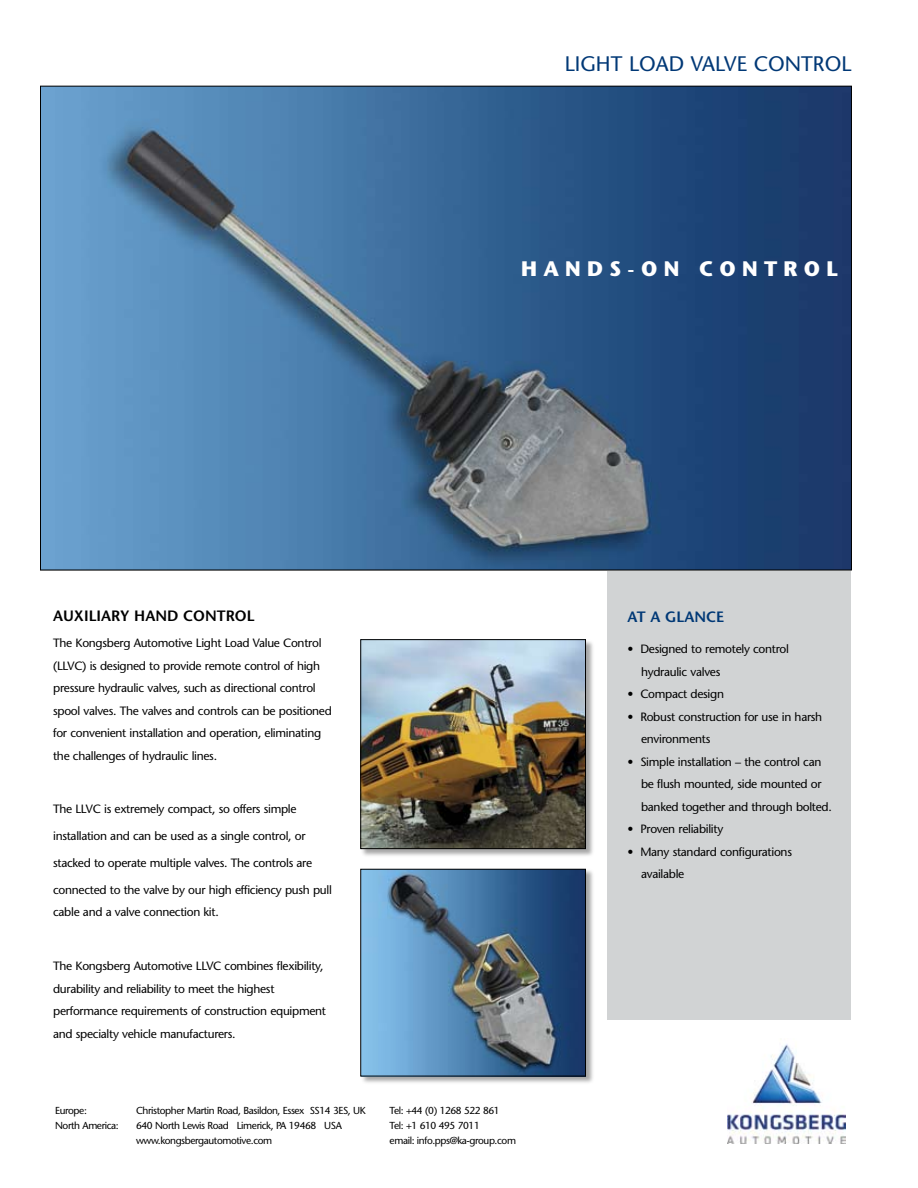
<style>
.page{position:relative;width:918px;height:1188px;background:#fff}
.page>*{position:absolute;margin:0;border:0;box-sizing:border-box;transform-origin:0 0}
.t1{font:500 21px "Stone Sans Std";color:#003876}
.t2{font:700 21px "Stone Sans Std";letter-spacing:.3em;color:#fff}
.t3{font:600 15px "Stone Sans Std";color:#000}
.t4{font:600 15px "Stone Sans Std";color:#003876}
.t5{font:500 12px/22.5px "Stone Sans Std";letter-spacing:-.025em;color:#000}
.t6{font:500 10.2px "Stone Sans Std";letter-spacing:-.04em;color:#000}
</style>
<div class="page">
<img style="left:42px;top:88px;width:807px;height:480px">
<div style="left:608px;top:571px;width:243px;height:448px;background:#d1d3d4"></div>
<div style="left:359px;top:638px;width:236px;height:221px;background:#000;opacity:.35"></div>
<img style="left:362px;top:641px;width:222px;height:206px">
<div style="left:360px;top:639px;width:226px;height:210px;border:1px solid #000"></div>
<div style="left:359px;top:868px;width:236px;height:218px;background:#000;opacity:.35"></div>
<img style="left:362px;top:871px;width:222px;height:203px">
<div style="left:360px;top:869px;width:226px;height:207px;border:1px solid #000"></div>
<img style="left:728px;top:1044px;width:117px;height:99px">
<h1 class="t1" style="left:565px;top:51px;width:139px">light load valv</h1>
<h1 class="t1" style="left:737px;top:51px;width:111px">e control</h1>
<p class="t3" style="left:53px;top:606px;width:203px">AUXILIARY HAND CONTROL</p>
<p class="t5" style="left:53px;top:632px;width:280px">The Kongsberg Automotive Light Load Value Control (LLVC) is designed to provide remote control of high pressure hydraulic valves, such as directional control spool valves. The valves and controls can be positioned for convenient installation and operation, eliminating the challenges of hydraulic lines.</p>
<p class="t5" style="left:53px;top:798px;width:245px">The LLVC is extremely compact, so offers simple</p>
<p class="t5" style="left:53px;top:825px;width:254px">installation and can be used as a single control, or</p>
<p class="t5" style="left:53px;top:852px;width:261px">stacked to operate multiple valves. The controls are</p>
<p class="t5" style="left:53px;top:879px;width:280px">connected to the valve by our high efficiency push pull cable and a valve connection kit.</p>
<p class="t5" style="left:53px;top:955px;width:274px">The Kongsberg Automotive LLVC combines flexibility, durability and reliability to meet the highest performance requirements of construction equipment and specialty vehicle manufacturers.</p>
<h1 class="t2" style="left:521px;top:256px;width:319px">HANDS-ON CONTROL</h1>
<p class="t4" style="left:628px;top:607px;width:98px">AT A GLANCE</p>
<p class="t5" style="left:641px;top:638px;width:149px;text-indent:-14px">• Designed to remotely control hydraulic valves</p>
<p class="t5" style="left:628px;top:683px;width:98px">• Compact design</p>
<p class="t5" style="left:641px;top:705px;width:183px;text-indent:-14px">• Robust construction for use in harsh environments</p>
<p class="t5" style="left:641px;top:750px;width:192px;text-indent:-14px">• Simple installation – the control can be flush mounted, side mounted or banked together and through bolted.</p>
<p class="t5" style="left:628px;top:818px;width:97px">• Proven reliability</p>
<p class="t5" style="left:641px;top:840px;width:152px;text-indent:-14px">• Many standard configurations available</p>
<p class="t6" style="left:55px;top:1105px;width:33px">Europe:</p>
<p class="t6" style="left:136px;top:1105px;width:231px">Christopher Martin Road, Basildon, Essex SS14 3ES, UK</p>
<p class="t6" style="left:390px;top:1105px;width:112px">Tel: +44 (0) 1268 522 861</p>
<p class="t6" style="left:55px;top:1120px;width:65px">North America:</p>
<p class="t6" style="left:136px;top:1120px;width:207px">640 N orth Lewis Road Limerick, PA 19468 USA</p>
<p class="t6" style="left:390px;top:1120px;width:92px">Tel: +1 610 495 7011</p>
<p class="t6" style="left:136px;top:1135px;width:138px">www.kongsbergautomotive.com</p>
<p class="t6" style="left:390px;top:1135px;width:128px">email: info.pps@ka-group.com</p>
</div>
